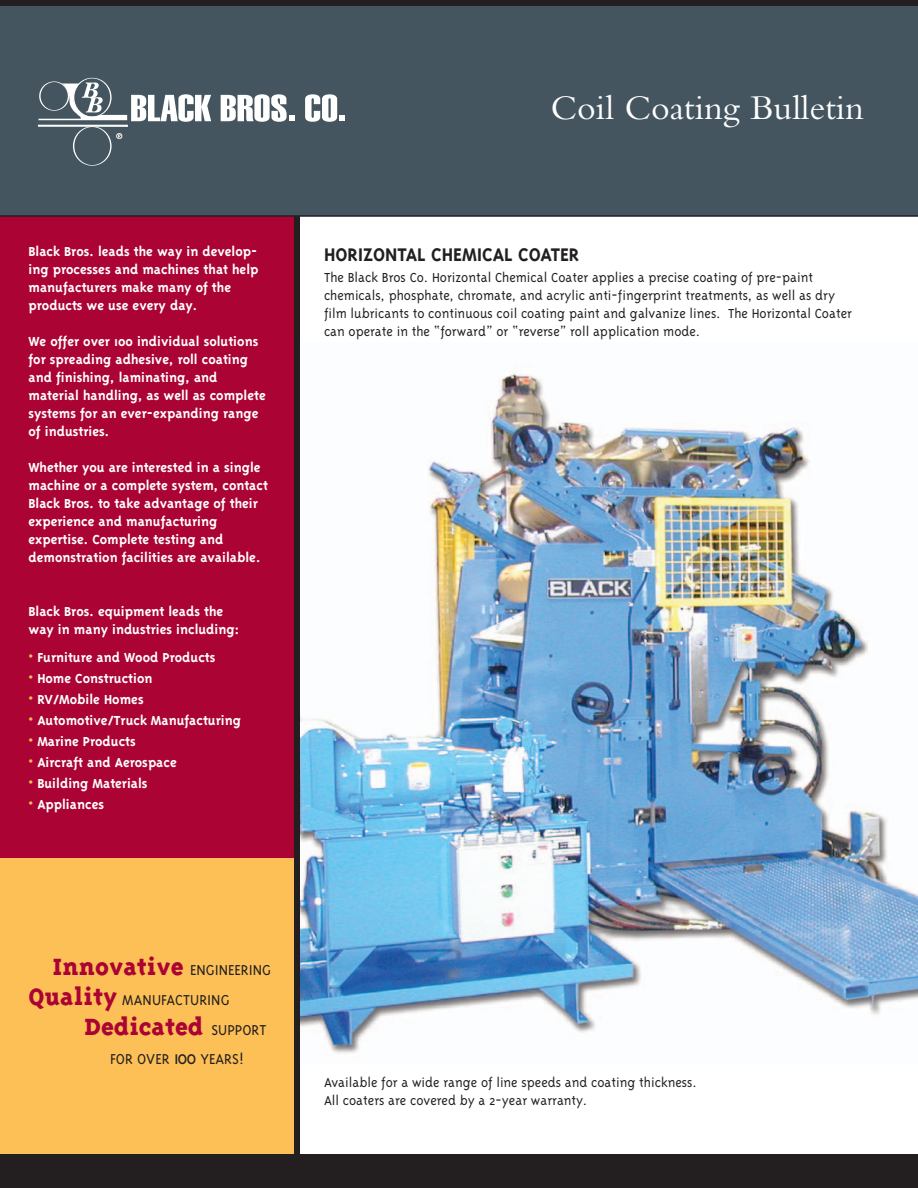
<style>
.page{position:relative;width:918px;height:1188px;background:#fff}
.page>*{position:absolute;margin:0;border:0;box-sizing:border-box;transform-origin:0 0}
.t1{font:36px "Bembo";color:#fff}
.t2{font:800 27px "Triplex Serif";color:#ab0333}
.t3{font:700 21px "Triplex";color:#231f20}
.t4{font:300 16.5px/30px "Triplex";color:#231f20}
.t5{font:700 15px/18px "Triplex";color:#fff}
.t6{font:300 15px/18px "Triplex";color:#231f20}
.s1{color:#fdc056}
.s2{font-family:"Triplex Serif";font-weight:800;font-size:27px;color:#ab0333}
.s3{font-family:"Triplex";font-weight:300;font-size:16.5px;color:#231f20}
.s4{font-size:21px}
</style>
<div class="page">
<div style="left:0;top:0;width:918px;height:7px;background:#231f20"></div>
<img style="left:300px;top:372px;width:618px;height:681px">
<div style="left:0;top:7px;width:918px;height:209px;background:#45555f"></div>
<div style="left:0;top:216px;width:297px;height:933px;background:#ab0333"></div>
<div style="left:0;top:858px;width:297px;height:297px;background:#fdc056"></div>
<div style="left:294px;top:216px;width:6px;height:945px;background:#231f20"></div>
<hr style="left:0;top:215px;width:918px;height:2px;background:#231f20">
<div style="left:73px;top:126px;width:38px;height:40px;border:1px solid #fff;border-radius:50%"></div>
<div style="left:38px;top:125px;width:90px;height:2px;border:1px solid #fff"></div>
<svg style="left:221px;top:94px;width:73px;height:28px"></svg>
<svg style="left:305px;top:94px;width:40px;height:28px"></svg>
<svg style="left:116px;top:133px;width:6px;height:6px"></svg>
<svg style="left:39px;top:82px;width:172px;height:40px"></svg>
<div style="left:73px;top:78px;width:38px;height:39px;border:1px solid #fff;border-radius:50%"></div>
<div style="left:40px;top:81px;width:29px;height:30px;border:1px solid #fff;border-radius:50%"></div>
<div style="left:0;top:1154px;width:918px;height:34px;background:#231f20"></div>
<p class="t5" style="left:28px;top:242px;width:231px">Black Bros. leads the way in develop&shy;ing processes and machines that help manufacturers make many of the products we use every day.</p>
<p class="t5" style="left:28px;top:332px;width:239px">We offer over 100 individual solutions for spreading adhesive, roll coating and finishing, laminating, and material handling, as well as complete systems for an ever-expanding range of industries.</p>
<p class="t5" style="left:28px;top:458px;width:241px">Whether you are interested in a single machine or a complete system, contact Black Bros. to take advantage of their experience and manufacturing expertise. Complete testing and demonstration facilities are available.</p>
<p class="t5" style="left:28px;top:602px;width:212px">Black Bros. equipment leads the way in many industries including:</p>
<p class="t5" style="left:28px;top:648px;width:189px"><span class="s1">•</span> Furniture and Wood Products</p>
<p class="t5" style="left:28px;top:669px;width:125px"><span class="s1">•</span> Home Construction</p>
<p class="t5" style="left:28px;top:690px;width:117px"><span class="s1">•</span> RV/Mobile Homes</p>
<p class="t5" style="left:28px;top:711px;width:214px"><span class="s1">•</span> Automotive/Truck Manufacturing</p>
<p class="t5" style="left:28px;top:732px;width:109px"><span class="s1">•</span> Marine Products</p>
<p class="t5" style="left:28px;top:753px;width:150px"><span class="s1">•</span> Aircraft and Aerospace</p>
<p class="t5" style="left:28px;top:774px;width:121px"><span class="s1">•</span> Building Materials</p>
<p class="t5" style="left:28px;top:795px;width:77px"><span class="s1">•</span> Appliances</p>
<h1 class="t1" style="left:551px;top:95px;width:315px">Coil Coating Bulletin</h1>
<h3 class="t3" style="left:324px;top:242px;width:257px">HORIZONTAL CHEMICAL COATER</h3>
<p class="t6" style="left:324px;top:268px;width:529px">The Black Bros Co. Horizontal Chemical Coater applies a precise coating of pre-paint chemicals, phosphate, chromate, and acrylic anti-fingerprint treatments, as well as dry film lubricants to continuous coil coating paint and galvanize lines. The Horizontal Coater can operate in the “forward” or “reverse” roll application mode.</p>
<p class="t4" style="left:28px;top:955px;width:244px;text-indent:24px"><span class="s2">Innovative</span> ENGINEERING<br><span class="s2">Quality</span> MANUFACTURING</p>
<h2 class="t2" style="left:85px;top:1010px;width:183px">Dedicated <span class="s3">SUPPORT</span></h2>
<p class="t4" style="left:110px;top:1043px;width:135px">FOR OVER <span class="s4">100</span> YEARS!</p>
<p class="t6" style="left:324px;top:1073px;width:374px">Available for a wide range of line speeds and coating thickness.<br>All coaters are covered by a 2-year warranty.</p>
</div>
